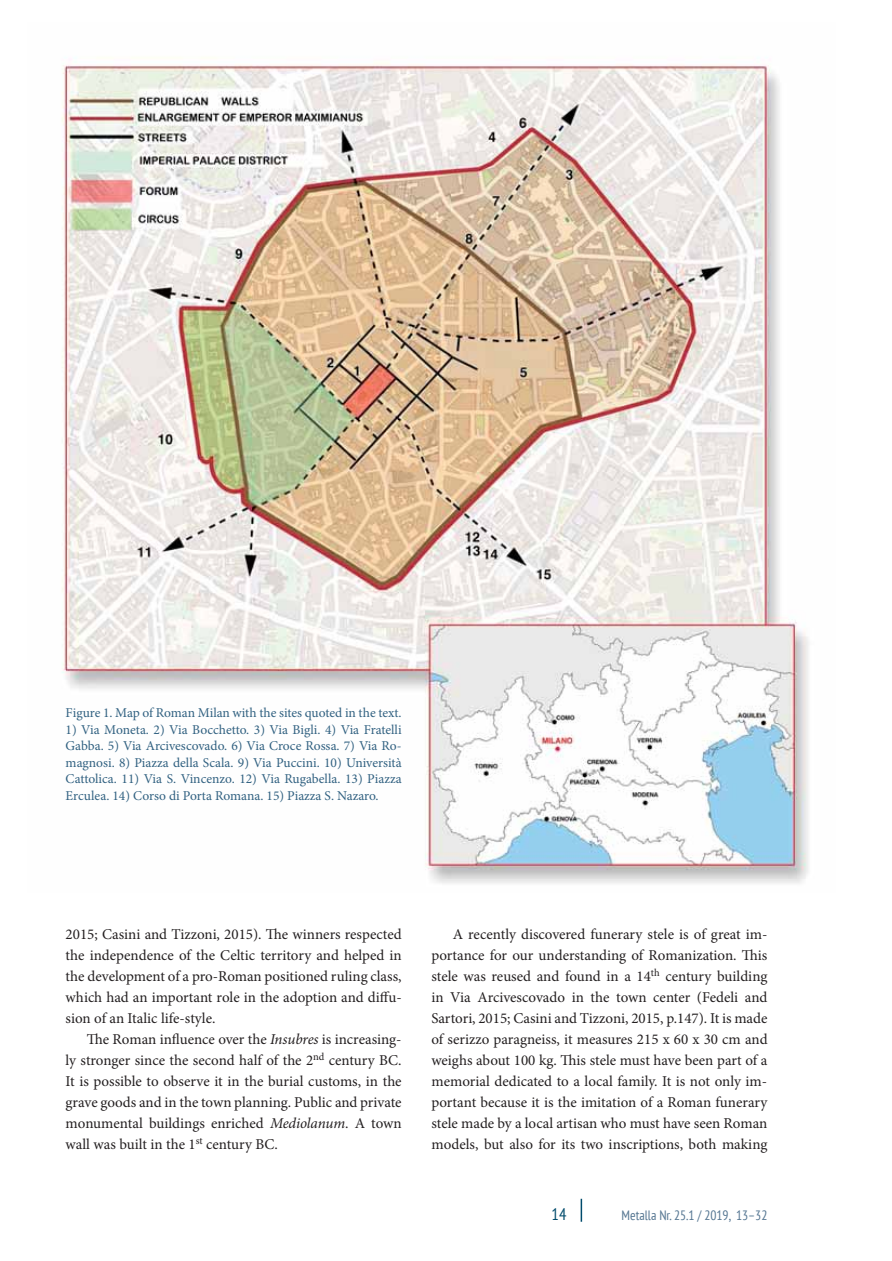
<style>
.page{position:relative;width:892px;height:1261px;background:#fff}
.page>*{position:absolute;margin:0;border:0;box-sizing:border-box;transform-origin:0 0}
.t1{font:condensed 16.5px "PT Sans";color:#004b6c}
.t2{font:15px/21px "Minion Pro";color:#231f20;text-align:justify}
.t3{font:13.5px/16.5px "Minion Pro";color:#316181;text-align:justify}
.t4{font:condensed 13.5px "PT Sans";color:#547591}
.s1{font-style:italic}
</style>
<div class="page">
<hr style="left:580px;top:1198px;width:2px;height:23px;background:#004b6c">
<img style="left:61px;top:63px;width:748px;height:821px">
<p class="t3" style="left:66px;top:706px;width:337px">Figure 1. Map of Roman Milan with the sites quoted in the text.</p>
<p class="t3" style="left:66px;top:722px;width:337px">1) Via Moneta. 2) Via Bocchetto. 3) Via Bigli. 4) Via Fratelli Gabba. 5) Via Arcivescovado. 6) Via Croce Rossa. 7) Via Ro&shy;magnosi. 8) Piazza della Scala. 9) Via Puccini. 10) Università Cattolica. 11) Via S. Vincenzo. 12) Via Rugabella. 13) Piazza Erculea. 14) Corso di Porta Romana. 15) Piazza S. Nazaro.</p>
<p class="t2" style="left:66px;top:925px;width:337px">2015; Casini and Tizzoni, 2015). The winners respected the independence of the Celtic territory and helped in the development of a pro-Roman positioned ruling class, which had an important role in the adoption and diffu&shy;sion of an Italic life-style.</p>
<p class="t2" style="left:66px;top:1030px;width:337px;text-indent:21px">The Roman influence over the <span class="s1">Insubres</span> is increasing&shy;ly stronger since the second half of the 2<sup>nd</sup> century BC.<br>It is possible to observe it in the burial customs, in the grave goods and in the town planning. Public and private monumental buildings enriched <span class="s1">Mediolanum</span>. A town wall was built in the 1<sup>st</sup> century BC.</p>
<p class="t2" style="left:431px;top:925px;width:338px;text-indent:21px">A recently discovered funerary stele is of great im&shy;portance for our understanding of Romanization. This stele was reused and found in a 14<sup>th</sup> century building in Via Arcivescovado in the town center (Fedeli and Sartori, 2015; Casini and Tizzoni, 2015, p.147). It is made of serizzo paragneiss, it measures 215 x 60 x 30 cm and weighs about 100 kg. This stele must have been part of a memorial dedicated to a local family. It is not only im&shy;portant because it is the imitation of a Roman funerary stele made by a local artisan who must have seen Roman models, but also for its two inscriptions, both making</p>
<p class="t1" style="left:551px;top:1203px;width:16px">14</p>
<p class="t4" style="left:621px;top:1206px;width:147px">Metalla Nr. 25.1 / 2019, 13–32</p>
</div>
